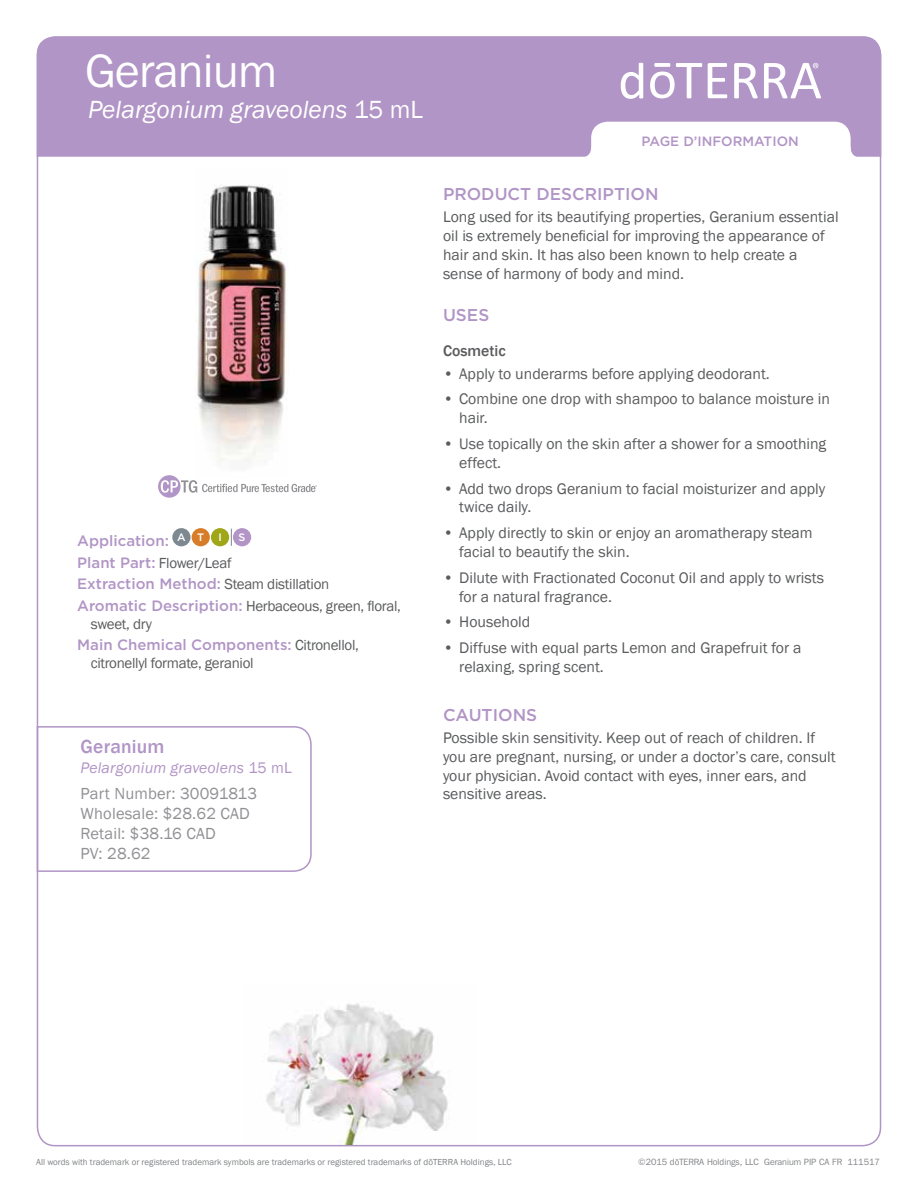
<style>
.page{position:relative;width:918px;height:1188px;background:#fff}
.page>*{position:absolute;margin:0;border:0;box-sizing:border-box;transform-origin:0 0}
.t1{font:46.5px "Franklin Gothic IT Cby BT";color:#fff}
.t2{font:italic 25.5px "Franklin Gothic";color:#fff}
.t3{font:500 19.5px "Franklin Gothic";letter-spacing:.01em;color:#b195c6}
.t4{font:500 17.1px "Gotham";color:#b195c6}
.t5{font:16.5px/19.8px "Franklin Gothic";letter-spacing:.01em;color:#919195}
.t6{font:15.75px/18.9px "Franklin Gothic";color:#5a5b5d}
.t7{font:italic 15.75px "Franklin Gothic";letter-spacing:.01em;color:#b195c6}
.t8{font:500 15.75px "Franklin Gothic";color:#5a5b5d}
.t9{font:15px/18px "Franklin Gothic";letter-spacing:-.02em;color:#5a5b5d}
.t10{font:500 15px "Gotham";color:#b195c6}
.t11{font:500 13.5px "Gotham";color:#b195c6}
.t12{font:500 10.8px "Gotham";color:#fff}
.t13{font:9px "Franklin Gothic";color:#808285}
.t14{font:9px "Franklin Gothic IT Cby BT";color:#808285}
.s1{font-style:normal}
.s2{font-family:"Gotham";font-weight:500;color:#b195c6}
.s3{font-family:"Franklin Gothic";font-weight:400;color:#5a5b5d}
.s4{font-family:"Franklin Gothic"}
</style>
<div class="page">
<div style="left:37px;top:36px;width:844px;height:121px;background:#b195c6"></div>
<svg style="left:734px;top:63px;width:24px;height:35px"></svg>
<svg style="left:708px;top:63px;width:19px;height:35px"></svg>
<svg style="left:650px;top:63px;width:52px;height:35px"></svg>
<svg style="left:621px;top:63px;width:22px;height:36px"></svg>
<svg style="left:764px;top:63px;width:57px;height:35px"></svg>
<svg style="left:581px;top:122px;width:280px;height:35px"></svg>
<svg style="left:158px;top:475px;width:159px;height:23px"></svg>
<svg style="left:231px;top:529px;width:1px;height:17px"></svg>
<div style="left:172px;top:528px;width:19px;height:18px;background:#7d8891;border-radius:50%"></div>
<div style="left:192px;top:528px;width:18px;height:18px;background:#d77d2a;border-radius:50%"></div>
<div style="left:211px;top:528px;width:18px;height:18px;background:#9fa617;border-radius:50%"></div>
<div style="left:233px;top:528px;width:18px;height:18px;background:#b295c6;border-radius:50%"></div>
<svg style="left:36px;top:725px;width:276px;height:148px"></svg>
<img style="left:196px;top:184px;width:93px;height:294px">
<img style="left:266px;top:1003px;width:182px;height:142px">
<h1 class="t1" style="left:85px;top:42px;width:193px">Geranium</h1>
<h2 class="t2" style="left:88px;top:94px;width:336px">Pelargonium graveolens <span class="s1">15 mL</span></h2>
<p class="t10" style="left:77px;top:531px;width:129px">Application: <sup>A</sup> <sup>T</sup></p>
<p class="t12" style="left:218px;top:530px;width:5px">I</p>
<p class="t12" style="left:239px;top:530px;width:8px">S</p>
<p class="t9" style="left:77px;top:554px;width:156px"><span class="s2">Plant Part:</span> Flower/Leaf</p>
<p class="t10" style="left:77px;top:574px;width:254px">Extraction Method: <span class="s3">Steam distillation</span></p>
<p class="t9" style="left:91px;top:597px;width:312px;text-indent:-14px"><span class="s2">Aromatic Description:</span> Herbaceous, green, floral, sweet, dry</p>
<p class="t10" style="left:77px;top:635px;width:283px">Main Chemical Components: <span class="s3">Citronellol,</span></p>
<p class="t9" style="left:91px;top:654px;width:164px">citronellyl formate, geraniol</p>
<p class="t3" style="left:81px;top:735px;width:85px">Geranium</p>
<p class="t7" style="left:81px;top:757px;width:213px">Pelargonium graveolens <span class="s1">15 mL</span></p>
<p class="t5" style="left:81px;top:784px;width:178px">Part Number: 30091813<br>Wholesale: $28.62 CAD<br>Retail: $38.16 CAD<br>PV: 28.62</p>
<p class="t11" style="left:642px;top:132px;width:159px">PAGE D’INFORMATION</p>
<p class="t4" style="left:443px;top:182px;width:217px">PRODUCT DESCRIPTION</p>
<p class="t6" style="left:443px;top:208px;width:397px">Long used for its beautifying properties, Geranium essential oil is extremely beneficial for improving the appearance of hair and skin. It has also been known to help create a sense of harmony of body and mind.</p>
<p class="t4" style="left:443px;top:303px;width:48px">USES</p>
<p class="t8" style="left:443px;top:341px;width:64px">Cosmetic</p>
<p class="t6" style="left:443px;top:364px;width:328px">• Apply to underarms before applying deodorant.</p>
<p class="t6" style="left:459px;top:390px;width:372px;text-indent:-16px">• Combine one drop with shampoo to balance moisture in hair.</p>
<p class="t6" style="left:459px;top:435px;width:369px;text-indent:-16px">• Use topically on the skin after a shower for a smoothing effect.</p>
<p class="t6" style="left:459px;top:479px;width:368px;text-indent:-16px">• Add two drops Geranium to facial moisturizer and apply twice daily.</p>
<p class="t6" style="left:459px;top:524px;width:355px;text-indent:-16px">• Apply directly to skin or enjoy an aromatherapy steam facial to beautify the skin.</p>
<p class="t6" style="left:459px;top:568px;width:366px;text-indent:-16px">• Dilute with Fractionated Coconut Oil and apply to wrists for a natural fragrance.</p>
<p class="t6" style="left:443px;top:613px;width:89px">• Household</p>
<p class="t6" style="left:459px;top:639px;width:344px;text-indent:-16px">• Diffuse with equal parts Lemon and Grapefruit for a relaxing, spring scent.</p>
<p class="t4" style="left:443px;top:703px;width:96px">CAUTIONS</p>
<p class="t6" style="left:443px;top:728px;width:394px">Possible skin sensitivity. Keep out of reach of children. If you are pregnant, nursing, or under a doctor’s care, consult your physician. Avoid contact with eyes, inner ears, and sensitive areas.</p>
<p class="t13" style="left:36px;top:1156px;width:477px">All words with trademark or registered trademark symbols are trademarks or registered trademarks of dōTERRA Holdings, LLC</p>
<p class="t14" style="left:638px;top:1156px;width:243px">©2015 d<span class="s4">ō</span>TERRA Holdings, LLC Geranium PIP CA FR 111517</p>
</div>
